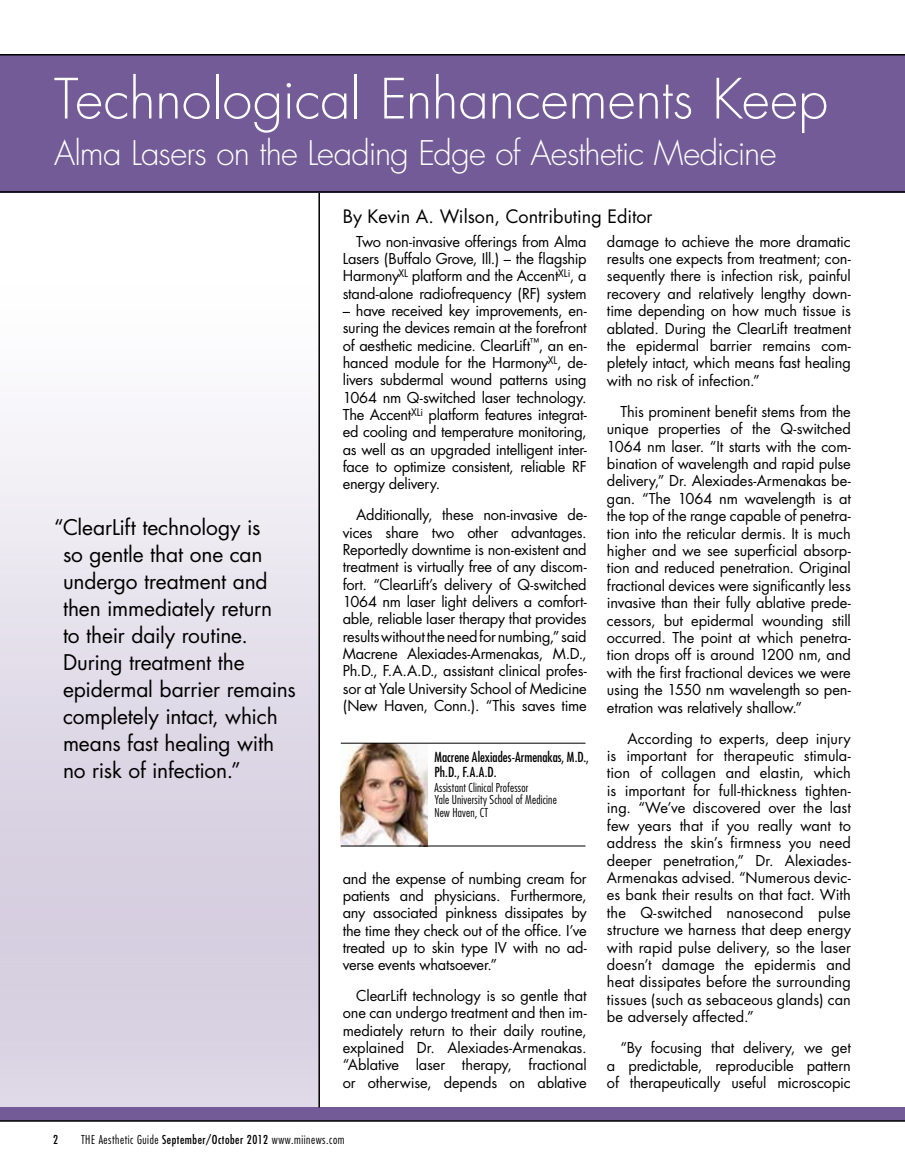
<style>
.page{position:relative;width:905px;height:1175px;background:#fff}
.page>*{position:absolute;margin:0;border:0;box-sizing:border-box;transform-origin:0 0}
.t1{font:300 54px "Futura";color:#fff}
.t2{font:300 33px "Futura";letter-spacing:-.025em;color:#fff}
.t3{font:21px/27px "Futura";letter-spacing:-.005em;color:#000}
.t4{font:18px "Futura";color:#000}
.t5{font:14.7px/17.4px "Futura";letter-spacing:-.015em;color:#000;text-align:justify}
.t6{font:condensed 13.5px/15px "Futura";color:#000}
.t7{font:300 condensed 12px/12.8px "Futura";letter-spacing:.015em;color:#000}
.t8{font:300 condensed 12px "Futura";letter-spacing:.045em;color:#000}
.t9{font:condensed 12px "Futura";color:#000}
.s1{font-weight:400}
</style>
<div class="page">
<svg style="left:0;top:423px;width:318px;height:684px;background:#e0dbe8"></svg>
<div style="left:0;top:1107px;width:904px;height:13px;background:#735b97"></div>
<hr style="left:318px;top:191px;width:2px;height:916px;background:#000">
<div style="left:0;top:54px;width:904px;height:138px;background:#735b97"></div>
<hr style="left:0;top:1120px;width:904px;height:1px;background:#000">
<hr style="left:0;top:54px;width:904px;height:2px;background:#000">
<hr style="left:0;top:191px;width:904px;height:2px;background:#000">
<img style="left:341px;top:743px;width:86px;height:102px">
<hr style="left:341px;top:742px;width:244px;height:1px;background:#000">
<hr style="left:341px;top:845px;width:244px;height:1px;background:#000">
<h1 class="t1" style="left:54px;top:66px;width:775px">Technological Enhancements Keep</h1>
<h2 class="t2" style="left:54px;top:133px;width:724px">Alma Lasers on the Leading Edge of Aesthetic Medicine</h2>
<p class="t3" style="left:63px;top:513px;width:234px;text-indent:-9px">“ClearLift technology is<br>so gentle that one can undergo treatment and then immediately return<br>to their daily routine.<br>During treatment the epidermal barrier remains completely intact, which means fast healing with no risk of infection.”</p>
<p class="t4" style="left:343px;top:205px;width:311px">By Kevin A. Wilson, Contributing Editor</p>
<p class="t5" style="left:343px;top:233px;width:245px;text-indent:14px">Two non-invasive offerings from Alma Lasers (Buffalo Grove, Ill.) – the flagship Harmony<sup>XL</sup> platform and the Accent<sup>XLi</sup>, a stand-alone radiofrequency (RF) system</p>
<p class="t5" style="left:343px;top:302px;width:245px">– have received key improvements, en&shy;suring the devices remain at the forefront of aesthetic medicine. ClearLift<sup>™</sup>, an en&shy;hanced module for the Harmony<sup>XL</sup>, de&shy;livers subdermal wound patterns using 1064 nm Q-switched laser technology.<br>The Accent<sup>XLi</sup> platform features integrat&shy;ed cooling and temperature monitoring, as well as an upgraded intelligent inter&shy;face to optimize consistent, reliable RF energy delivery.</p>
<p class="t5" style="left:343px;top:506px;width:245px;text-indent:13px">Additionally, these non-invasive de&shy;vices share two other advantages.<br>Reportedly downtime is non-existent and treatment is virtually free of any discom&shy;fort. “ClearLift’s delivery of Q-switched 1064 nm laser light delivers a comfort&shy;able, reliable laser therapy that provides results without the need for numbing,” said Macrene Alexiades-Armenakas, M.D., Ph.D., F.A.A.D., assistant clinical profes&shy;sor at Yale University School of Medicine (New Haven, Conn.). “This saves time</p>
<p class="t6" style="left:434px;top:750px;width:156px">Macrene Alexiades-Armenakas, M.D.,<br>Ph.D., F.A.A.D.</p>
<p class="t7" style="left:434px;top:781px;width:124px">Assistant Clinical Professor<br>Yale University School of Medicine<br>New Haven, CT</p>
<p class="t5" style="left:343px;top:869px;width:245px">and the expense of numbing cream for patients and physicians. Furthermore, any associated pinkness dissipates by the time they check out of the office. I’ve treated up to skin type IV with no ad&shy;verse events whatsoever.”</p>
<p class="t5" style="left:343px;top:987px;width:245px;text-indent:13px">ClearLift technology is so gentle that one can undergo treatment and then im&shy;mediately return to their daily routine, explained Dr. Alexiades-Armenakas. “Ablative laser therapy, fractional or otherwise, depends on ablative</p>
<p class="t5" style="left:607px;top:232px;width:245px">damage to achieve the more dramatic results one expects from treatment; con&shy;sequently there is infection risk, painful recovery and relatively lengthy down&shy;time depending on how much tissue is ablated. During the ClearLift treatment the epidermal barrier remains com&shy;pletely intact, which means fast healing with no risk of infection.”</p>
<p class="t5" style="left:607px;top:403px;width:245px;text-indent:13px">This prominent benefit stems from the unique properties of the Q-switched 1064 nm laser. “It starts with the com&shy;bination of wavelength and rapid pulse delivery,” Dr. Alexiades-Armenakas be&shy;gan. “The 1064 nm wavelength is at the top of the range capable of penetra&shy;tion into the reticular dermis. It is much higher and we see superficial absorp&shy;tion and reduced penetration. Original fractional devices were significantly less invasive than their fully ablative prede&shy;cessors, but epidermal wounding still occurred. The point at which penetra&shy;tion drops off is around 1200 nm, and with the first fractional devices we were using the 1550 nm wavelength so pen&shy;etration was relatively shallow.”</p>
<p class="t5" style="left:607px;top:729px;width:245px;text-indent:21px">According to experts, deep injury is important for therapeutic stimula&shy;tion of collagen and elastin, which is important for full-thickness tighten&shy;ing. “We’ve discovered over the last few years that if you really want to address the skin’s firmness you need deeper penetration,” Dr. Alexiades-Armenakas advised. “Numerous devic&shy;es bank their results on that fact. With the Q-switched nanosecond pulse structure we harness that deep energy with rapid pulse delivery, so the laser doesn’t damage the epidermis and heat dissipates before the surrounding tissues (such as sebaceous glands) can be adversely affected.”</p>
<p class="t5" style="left:607px;top:1039px;width:245px;text-indent:13px">“By focusing that delivery, we get a predictable, reproducible pattern of therapeutically useful microscopic</p>
<p class="t9" style="left:53px;top:1132px;width:6px">2</p>
<p class="t8" style="left:81px;top:1132px;width:265px">THE Aesthetic Guide <span class="s1">September/October 2012</span> www.miinews.com</p>
</div>
